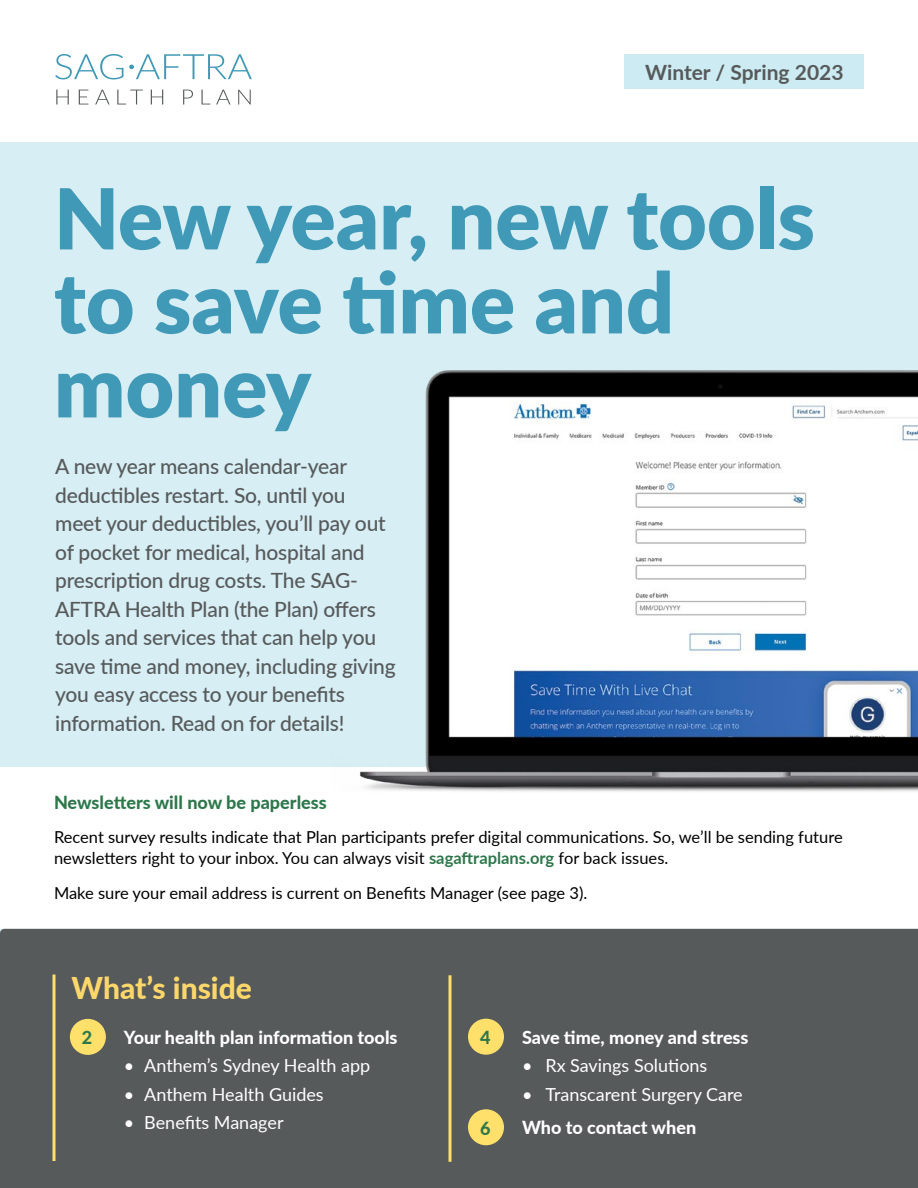
<style>
.page{position:relative;width:918px;height:1188px;background:#fff}
.page>*{position:absolute;margin:0;border:0;box-sizing:border-box;transform-origin:0 0}
.t1{font:900 84px/84px "Lato";color:#4099b6}
.t2{font:800 30px "Lato";color:#fdd76a}
.Cover_Body{font:500 21px/28.5px "Lato";letter-spacing:-.01em;color:#575a5b}
.t3{font:700 21px "Lato";color:#575a5b}
.t4{font:18px "Lato";color:#fff}
.t5{font:800 18px "Lato";color:#fff}
.t6{font:800 18px "Lato";color:#2e774b}
.t7{font:16.5px/21px "Lato";color:#000}
.s1{font-weight:700;color:#2e774b}
</style>
<div class="page">
<div style="left:0;top:142px;width:918px;height:1046px;background:#d6eef4"></div>
<svg style="left:55px;top:54px;width:197px;height:25px"></svg>
<svg style="left:56px;top:90px;width:13px;height:15px"></svg>
<svg style="left:79px;top:90px;width:9px;height:15px"></svg>
<svg style="left:95px;top:90px;width:15px;height:15px"></svg>
<svg style="left:117px;top:90px;width:26px;height:15px"></svg>
<svg style="left:151px;top:90px;width:12px;height:15px"></svg>
<svg style="left:183px;top:90px;width:10px;height:15px"></svg>
<svg style="left:201px;top:90px;width:9px;height:15px"></svg>
<svg style="left:216px;top:90px;width:15px;height:15px"></svg>
<svg style="left:238px;top:90px;width:13px;height:15px"></svg>
<div style="left:625px;top:54px;width:239px;height:35px;background:#ccebf2"></div>
<div style="left:0;top:767px;width:918px;height:162px;background:#fff"></div>
<div style="left:0;top:929px;width:918px;height:259px;background:#575a5b"></div>
<svg style="left:52px;top:975px;width:4px;height:186px"></svg>
<svg style="left:448px;top:975px;width:4px;height:187px"></svg>
<div style="left:468px;top:1019px;width:36px;height:36px;background:#ffe06a;border-radius:50%"></div>
<div style="left:468px;top:1109px;width:36px;height:36px;background:#ffe06a;border-radius:50%"></div>
<div style="left:70px;top:1019px;width:36px;height:36px;background:#ffe06a;border-radius:50%"></div>
<img style="left:360px;top:370px;width:558px;height:422px">
<p class="t3" style="left:645px;top:57px;width:200px">Winter / Spring 2023</p>
<p class="t1" style="left:54px;top:173px;width:762px">New year, new tools to save time and money</p>
<p class="Cover_Body" style="left:55px;top:451px;width:342px">A new year means calendar-year deductibles restart. So, until you meet your deductibles, you’ll pay out of pocket for medical, hospital and prescription drug costs. The SAG-AFTRA Health Plan (the Plan) offers tools and services that can help you save time and money, including giving you easy access to your benefits information. Read on for details!</p>
<p class="t6" style="left:54px;top:789px;width:274px">Newsletters will now be paperless</p>
<p class="t7" style="left:54px;top:826px;width:790px">Recent survey results indicate that Plan participants prefer digital communications. So, weʼll be sending future newsletters right to your inbox. You can always visit <span class="s1">sagaftraplans.org</span> for back issues.</p>
<p class="t7" style="left:54px;top:882px;width:535px">Make sure your email address is current on Benefits Manager (see page 3).</p>
<p class="t2" style="left:72px;top:966px;width:182px">What’s inside</p>
<p class="t5" style="left:124px;top:1024px;width:275px">Your health plan information tools</p>
<p class="t4" style="left:124px;top:1053px;width:248px">• Anthem’s Sydney Health app</p>
<p class="t4" style="left:124px;top:1081px;width:201px">• Anthem Health Guides</p>
<p class="t4" style="left:124px;top:1110px;width:161px">• Benefits Manager</p>
<p class="t6" style="left:82px;top:1024px;width:12px">2</p>
<p class="t6" style="left:480px;top:1024px;width:12px">4</p>
<p class="t6" style="left:480px;top:1115px;width:12px">6</p>
<p class="t5" style="left:522px;top:1024px;width:228px">Save time, money and stress</p>
<p class="t4" style="left:522px;top:1053px;width:187px">• Rx Savings Solutions</p>
<p class="t4" style="left:522px;top:1081px;width:222px">• Transcarent Surgery Care</p>
<p class="t5" style="left:522px;top:1114px;width:176px">Who to contact when</p>
</div>
